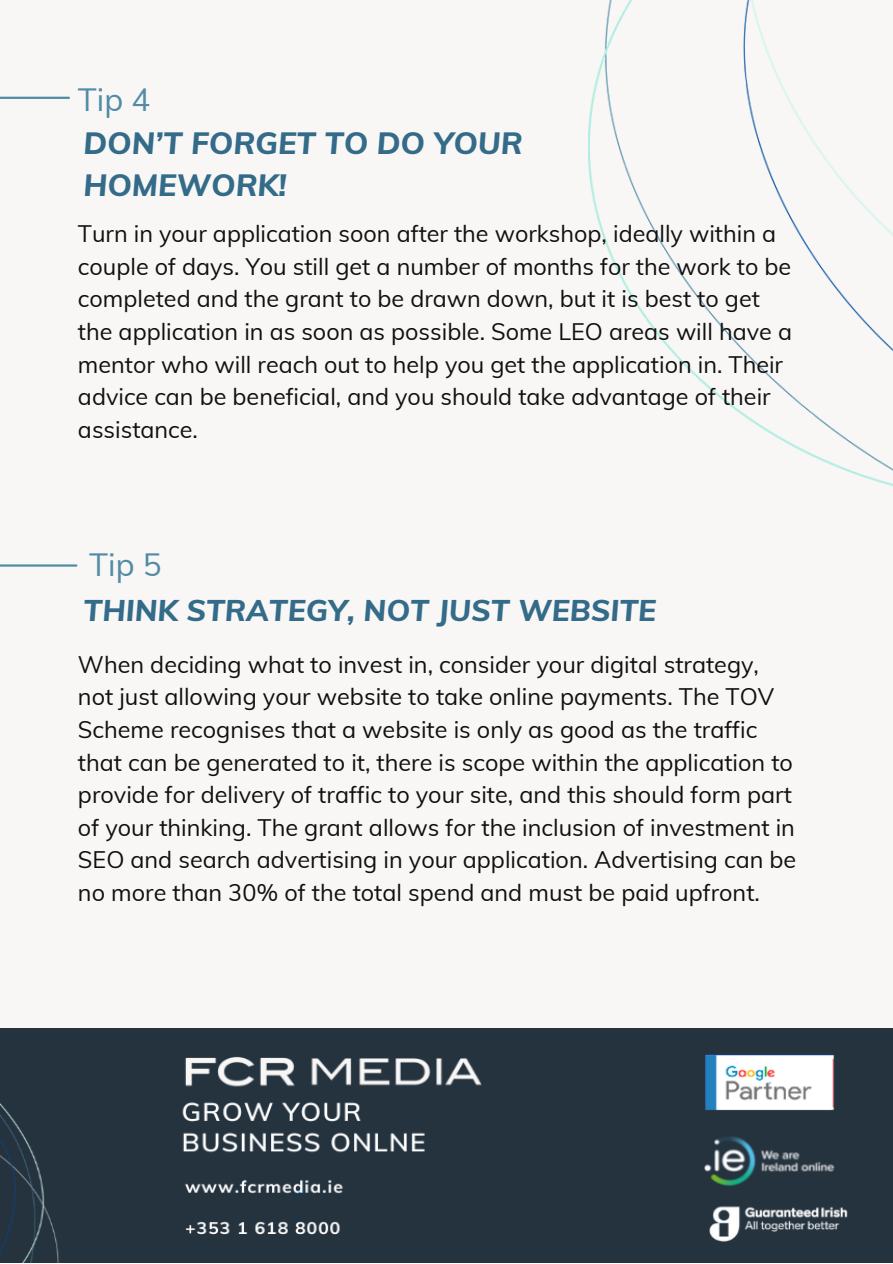
<style>
.page{position:relative;width:893px;height:1264px;background:#fff}
.page>*{position:absolute;margin:0;border:0;box-sizing:border-box;transform-origin:0 0}
.t1{font:31.5px "Muli";color:#518ba5}
.t2{font:italic 800 30.75px/42.8px "Muli";color:#336b89}
.t3{font:italic 800 30px "Muli";color:#336b89}
.t4{font:23.4px/32.5px "Muli";color:#101010}
</style>
<div class="page">
<div style="left:0;top:0;width:892px;height:1262px;background:#f8f7f6"></div>
<hr style="left:0;top:97px;width:69px;height:2px;background:#518ba5">
<img style="left:588px;top:0;width:304px;height:486px">
<hr style="left:0;top:564px;width:76px;height:2px;background:#518ba5">
<img style="left:0;top:1028px;width:892px;height:234px">
<h1 class="t1" style="left:78px;top:80px;width:74px">Tip 4</h1>
<h2 class="t2" style="left:83px;top:121px;width:440px">DON’T FORGET TO DO YOUR<br>HOMEWORK!</h2>
<p class="t4" style="left:78px;top:217px;width:715px">Turn in your application soon after the workshop, ideally within a couple of days. You still get a number of months for the work to be completed and the grant to be drawn down, but it is best to get the application in as soon as possible. Some LEO areas will have a mentor who will reach out to help you get the application in. Their advice can be beneficial, and you should take advantage of their assistance.</p>
<h1 class="t1" style="left:89px;top:544px;width:74px">Tip 5</h1>
<p class="t3" style="left:83px;top:591px;width:574px">THINK STRATEGY, NOT JUST WEBSITE</p>
<p class="t4" style="left:78px;top:647px;width:719px">When deciding what to invest in, consider your digital strategy, not just allowing your website to take online payments. The TOV Scheme recognises that a website is only as good as the traffic that can be generated to it, there is scope within the application to provide for delivery of traffic to your site, and this should form part of your thinking. The grant allows for the inclusion of investment in SEO and search advertising in your application. Advertising can be no more than 30% of the total spend and must be paid upfront.</p>
</div>
